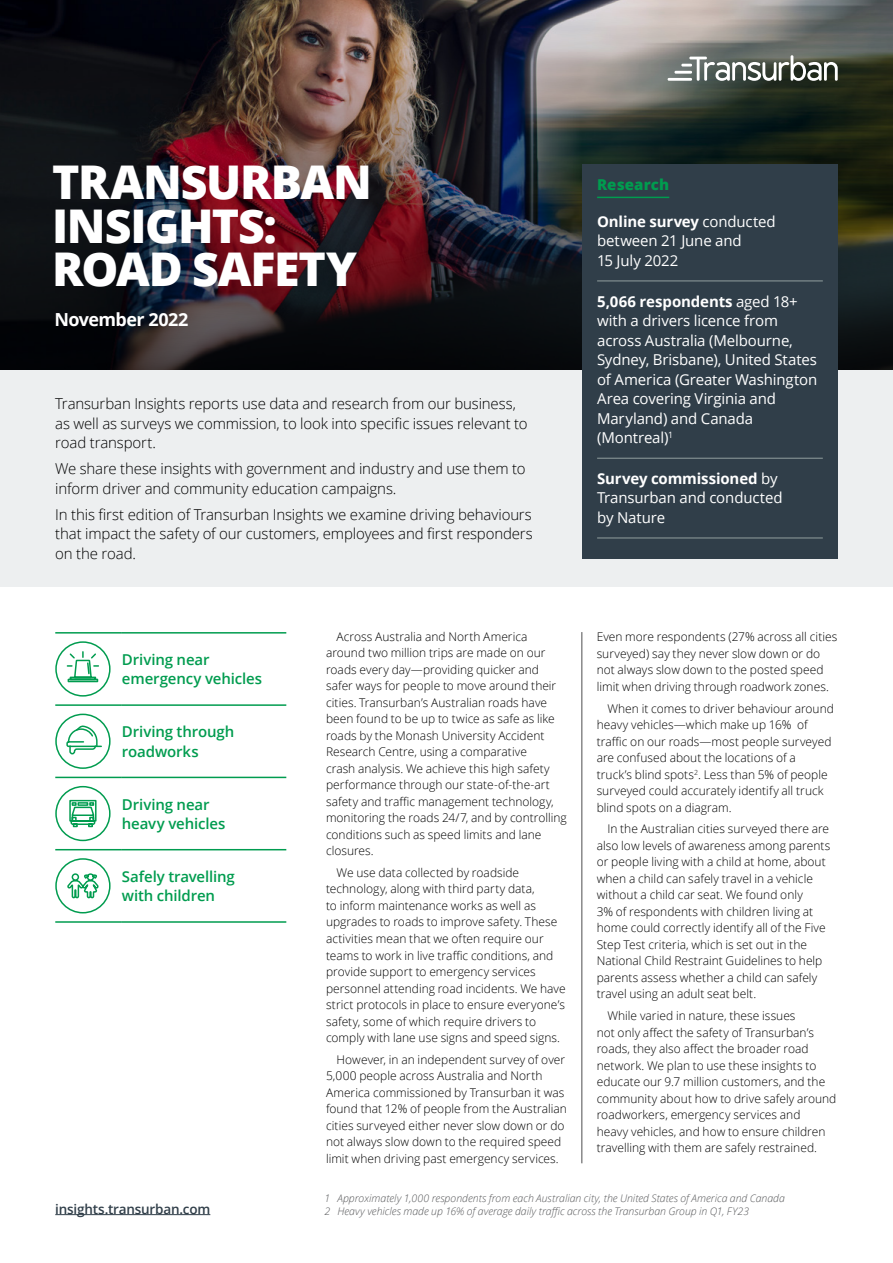
<style>
.page{position:relative;width:893px;height:1263px;background:#fff}
.page>*{position:absolute;margin:0;border:0;box-sizing:border-box;transform-origin:0 0}
.t1{font:800 46.5px/43.5px "Open Sans";letter-spacing:-.025em;color:#fff}
.t2{font:700 18px "Open Sans";letter-spacing:-.03em;color:#fff}
.t3{font:300 15px/19.5px "Open Sans";letter-spacing:-.01em;color:#000}
.t4{font:15px/19.5px "Open Sans";letter-spacing:-.01em;color:#fff}
.t5{font:600 15px/19.5px "Open Sans";letter-spacing:-.01em;color:#009c4f}
.t6{font:800 15px "Open Sans";letter-spacing:.01em;color:#009c4f}
.t7{font:600 13.5px "Open Sans";letter-spacing:-.015em;color:#303e49}
.t8{font:300 12px/16.5px "Open Sans";color:#000}
.t9{font:italic 300 10.5px/13.5px "Open Sans";color:#58595b}
.s1{font-weight:700}
</style>
<div class="page">
<hr style="left:582px;top:632px;width:1px;height:531px;background:#4d4d4f">
<div style="left:0;top:370px;width:893px;height:217px;background:#edeff0"></div>
<hr style="left:55px;top:1214px;width:155px;height:1px;background:#303e49">
<img style="left:0;top:0;width:893px;height:370px">
<hr style="left:674px;top:71px;width:18px;height:3px;background:#fff">
<svg style="left:681px;top:55px;width:157px;height:26px"></svg>
<hr style="left:668px;top:78px;width:24px;height:3px;background:#fff">
<div style="left:582px;top:164px;width:256px;height:395px;background:#303e49"></div>
<hr style="left:597px;top:197px;width:72px;height:1px;background:#009c4f">
<hr style="left:597px;top:281px;width:226px;height:1px;background:#929f9e">
<hr style="left:597px;top:458px;width:226px;height:1px;background:#929f9e">
<hr style="left:597px;top:538px;width:226px;height:1px;background:#929f9e">
<hr style="left:55px;top:632px;width:67px;height:1px;background:#009c4f">
<hr style="left:122px;top:632px;width:164px;height:1px;background:#009c4f">
<hr style="left:55px;top:704px;width:67px;height:2px;background:#009c4f">
<hr style="left:122px;top:704px;width:164px;height:2px;background:#009c4f">
<hr style="left:55px;top:777px;width:67px;height:1px;background:#009c4f">
<hr style="left:122px;top:777px;width:164px;height:1px;background:#009c4f">
<hr style="left:55px;top:849px;width:67px;height:1px;background:#009c4f">
<hr style="left:122px;top:849px;width:164px;height:1px;background:#009c4f">
<hr style="left:55px;top:921px;width:67px;height:2px;background:#009c4f">
<hr style="left:122px;top:921px;width:164px;height:2px;background:#009c4f">
<div style="left:55px;top:641px;width:56px;height:56px;border:2px solid #009c4f;border-radius:50%"></div>
<svg style="left:66px;top:632px;width:34px;height:51px"></svg>
<div style="left:55px;top:714px;width:56px;height:55px;border:2px solid #009c4f;border-radius:50%"></div>
<svg style="left:66px;top:724px;width:37px;height:31px"></svg>
<div style="left:55px;top:786px;width:56px;height:55px;border:2px solid #009c4f;border-radius:50%"></div>
<svg style="left:69px;top:799px;width:28px;height:29px"></svg>
<svg style="left:67px;top:873px;width:32px;height:26px"></svg>
<div style="left:55px;top:858px;width:56px;height:55px;border:2px solid #009c4f;border-radius:50%"></div>
<h1 class="t1" style="left:52px;top:158px;width:321px">TRANSURBAN<br>INSIGHTS:<br>ROAD SAFETY</h1>
<h2 class="t2" style="left:54px;top:307px;width:136px">November 2022</h2>
<p class="t3" style="left:55px;top:394px;width:474px">Transurban Insights reports use data and research from our business, as well as surveys we commission, to look into specific issues relevant to road transport.</p>
<p class="t3" style="left:55px;top:459px;width:472px">We share these insights with government and industry and use them to inform driver and community education campaigns.</p>
<p class="t3" style="left:55px;top:504px;width:479px;text-align:justify">In this first edition of Transurban Insights we examine driving behaviours that impact the safety of our customers, employees and first responders on the road.</p>
<p class="t5" style="left:122px;top:649px;width:142px">Driving near emergency vehicles</p>
<p class="t5" style="left:122px;top:722px;width:114px">Driving through roadworks</p>
<p class="t5" style="left:122px;top:794px;width:105px">Driving near heavy vehicles</p>
<p class="t5" style="left:122px;top:866px;width:115px">Safely travelling with children</p>
<p class="t8" style="left:326px;top:628px;width:242px;text-indent:11px">Across Australia and North America around two million trips are made on our roads every day—providing quicker and safer ways for people to move around their cities. Transurban’s Australian roads have been found to be up to twice as safe as like roads by the Monash University Accident Research Centre, using a comparative<br>crash analysis. We achieve this high safety performance through our state-of-the-art safety and traffic management technology, monitoring the roads 24/7, and by controlling conditions such as speed limits and lane closures.</p>
<p class="t8" style="left:326px;top:864px;width:241px;text-indent:11px">We use data collected by roadside technology, along with third party data,<br>to inform maintenance works as well as upgrades to roads to improve safety. These activities mean that we often require our teams to work in live traffic conditions, and provide support to emergency services personnel attending road incidents. We have strict protocols in place to ensure everyone’s safety, some of which require drivers to comply with lane use signs and speed signs.</p>
<p class="t8" style="left:326px;top:1051px;width:242px;text-indent:11px">However, in an independent survey of over 5,000 people across Australia and North America commissioned by Transurban it was found that 12% of people from the Australian cities surveyed either never slow down or do not always slow down to the required speed limit when driving past emergency services.</p>
<p class="t6" style="left:597px;top:173px;width:74px">Research</p>
<p class="t4" style="left:597px;top:211px;width:180px"><span class="s1">Online survey</span> conducted between 21 June and<br>15 July 2022</p>
<p class="t4" style="left:597px;top:291px;width:222px"><span class="s1">5,066 respondents</span> aged 18+ with a drivers licence from across Australia (Melbourne,<br>Sydney, Brisbane), United States of America (Greater Washington<br>Area covering Virginia and<br>Maryland) and Canada (Montreal)<sup>1</sup></p>
<p class="t4" style="left:597px;top:468px;width:187px"><span class="s1">Survey commissioned</span> by<br>Transurban and conducted by Nature</p>
<p class="t8" style="left:597px;top:628px;width:242px">Even more respondents (27% across all cities surveyed) say they never slow down or do not always slow down to the posted speed limit when driving through roadwork zones.</p>
<p class="t8" style="left:597px;top:700px;width:239px;text-indent:11px">When it comes to driver behaviour around heavy vehicles—which make up 16% of traffic on our roads—most people surveyed are confused about the locations of a truck’s blind spots<sup>2</sup>. Less than 5% of people surveyed could accurately identify all truck blind spots on a diagram.</p>
<p class="t8" style="left:597px;top:820px;width:235px;text-indent:11px">In the Australian cities surveyed there are also low levels of awareness among parents or people living with a child at home, about when a child can safely travel in a vehicle without a child car seat. We found only<br>3% of respondents with children living at home could correctly identify all of the Five Step Test criteria, which is set out in the National Child Restraint Guidelines to help parents assess whether a child can safely travel using an adult seat belt.</p>
<p class="t8" style="left:597px;top:1007px;width:241px;text-indent:11px">While varied in nature, these issues<br>not only affect the safety of Transurban’s roads, they also affect the broader road network. We plan to use these insights to educate our 9.7 million customers, and the community about how to drive safely around roadworkers, emergency services and<br>heavy vehicles, and how to ensure children travelling with them are safely restrained.</p>
<p class="t7" style="left:55px;top:1199px;width:157px">insights.transurban.com</p>
<p class="t9" style="left:325px;top:1191px;width:462px">1 Approximately 1,000 respondents from each Australian city, the United States of America and Canada<br>2 Heavy vehicles made up 16% of average daily traffic across the Transurban Group in Q1, FY23</p>
</div>
